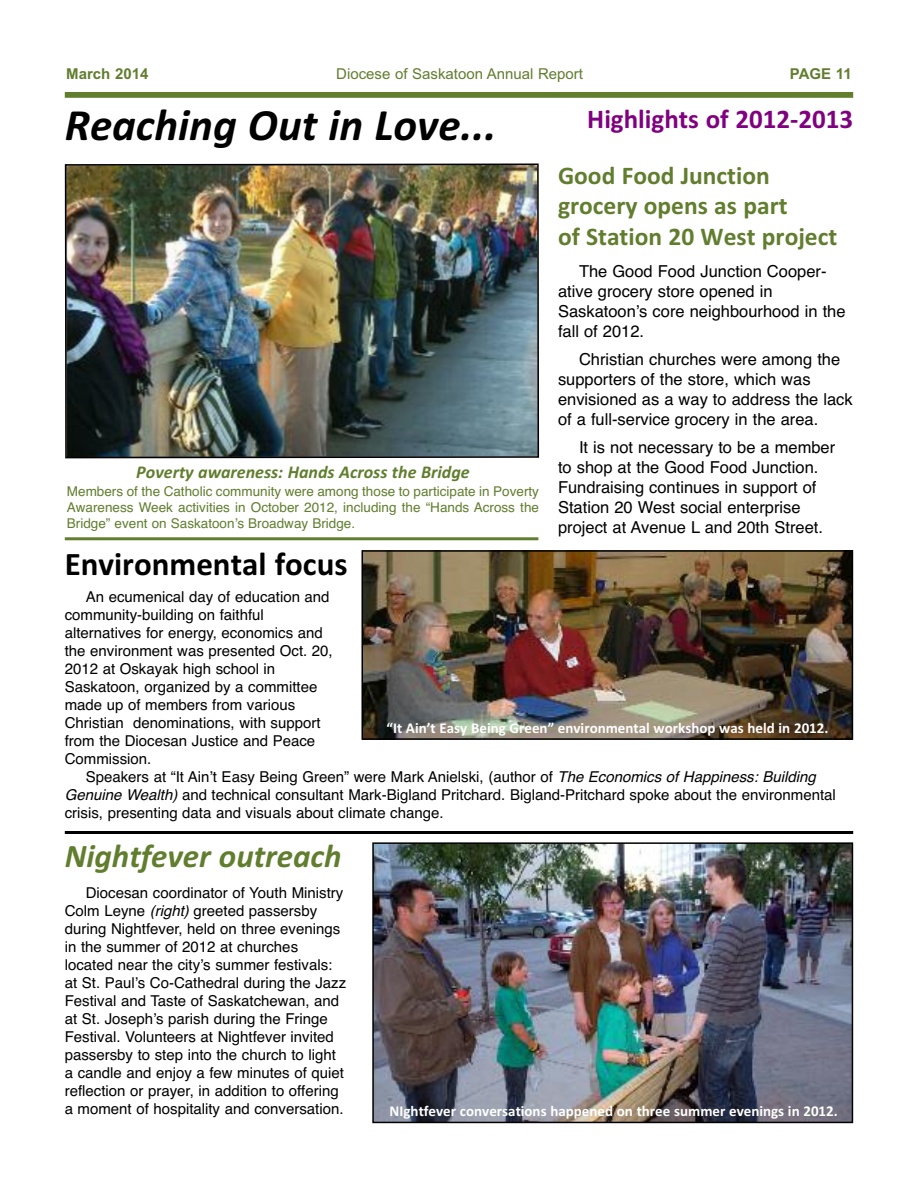
<style>
.page{position:relative;width:918px;height:1188px;background:#fff}
.page>*{position:absolute;margin:0;border:0;box-sizing:border-box;transform-origin:0 0}
.t1{font:italic 700 45px "Calibri";color:#000}
.t2{font:italic 700 33px "Calibri";color:#617d2e}
.t3{font:700 33px "Calibri";color:#000}
.t4{font:700 27px "Calibri";color:#800080}
.t5{font:700 25.5px/30.6px "Calibri";color:#617d2e}
.t6{font:italic 700 18px "Calibri";color:#617d2e}
.t7{font:16.5px/19.8px "Helvetica";color:#000}
.t8{font:15px/18px "Helvetica";color:#000}
.t9{font:700 15px "Calibri";color:#fff}
.t10{font:15px "Arial";color:#617d2e}
.t11{font:700 15px "Arial";color:#617d2e}
.t12{font:13.5px/16.2px "Helvetica";color:#617d2e;text-align:justify}
.s1{font-style:italic}
</style>
<div class="page">
<div style="left:65px;top:92px;width:788px;height:6px;background:#617d2e"></div>
<img style="left:64px;top:163px;width:476px;height:296px">
<img style="left:375px;top:845px;width:475px;height:275px">
<div style="left:372px;top:842px;width:481px;height:281px;border:2px solid #000"></div>
<hr style="left:65px;top:831px;width:788px;height:3px;background:#000">
<img style="left:365px;top:553px;width:485px;height:184px">
<div style="left:362px;top:550px;width:491px;height:190px;border:2px solid #000"></div>
<hr style="left:65px;top:537px;width:473px;height:3px;background:#617d2e">
<p class="t11" style="left:66px;top:65px;width:84px">March 2014</p>
<p class="t10" style="left:336px;top:65px;width:248px">Diocese of Saskatoon Annual Report</p>
<p class="t11" style="left:790px;top:65px;width:63px">PAGE 11</p>
<h1 class="t1" style="left:65px;top:98px;width:433px">Reaching Out in Love...</h1>
<h3 class="t4" style="left:587px;top:103px;width:267px">Highlights of 2012-2013</h3>
<h3 class="t5" style="left:558px;top:160px;width:281px">Good Food Junction grocery opens as part<br>of Station 20 West project</h3>
<p class="t7" style="left:558px;top:262px;width:289px;text-indent:21px">The Good Food Junction Cooper&shy;ative grocery store opened in<br>Saskatoon’s core neighbourhood in the fall of 2012.</p>
<p class="t7" style="left:558px;top:350px;width:296px;text-indent:21px">Christian churches were among the supporters of the store, which was envisioned as a way to address the lack of a full-service grocery in the area.</p>
<p class="t7" style="left:558px;top:438px;width:279px;text-indent:21px">It is not necessary to be a member to shop at the Good Food Junction.<br>Fundraising continues in support of Station 20 West social enterprise project at Avenue L and 20th Street.</p>
<p class="t6" style="left:136px;top:461px;width:335px">Poverty awareness: Hands Across the Bridge</p>
<p class="t12" style="left:67px;top:483px;width:474px">Members of the Catholic community were among those to participate in Poverty Awareness Week activities in October 2012, including the “Hands Across the Bridge” event on Saskatoon’s Broadway Bridge.</p>
<h2 class="t3" style="left:65px;top:544px;width:284px">Environmental focus</h2>
<p class="t8" style="left:65px;top:587px;width:269px;text-indent:21px">An ecumenical day of education and community-building on faithful alternatives for energy, economics and the environment was presented Oct. 20, 2012 at Oskayak high school in Saskatoon, organized by a committee made up of members from various Christian denominations, with support from the Diocesan Justice and Peace Commission.</p>
<p class="t8" style="left:65px;top:767px;width:773px;text-indent:21px">Speakers at “It Ain’t Easy Being Green” were Mark Anielski, (author of <span class="s1">The Economics of Happiness: Building<br>Genuine Wealth)</span> and technical consultant Mark-Bigland Pritchard. Bigland-Pritchard spoke about the environmental crisis, presenting data and visuals about climate change.</p>
<p class="t9" style="left:387px;top:720px;width:443px">“It Ain’t Easy Being Green” environmental workshop was held in 2012.</p>
<h2 class="t2" style="left:65px;top:836px;width:278px">Nightfever outreach</h2>
<p class="t8" style="left:65px;top:884px;width:283px;text-indent:21px">Diocesan coordinator of Youth Ministry Colm Leyne <span class="s1">(right)</span> greeted passersby during Nightfever, held on three evenings in the summer of 2012 at churches located near the city’s summer festivals: at St. Paul’s Co-Cathedral during the Jazz Festival and Taste of Saskatchewan, and at St. Joseph’s parish during the Fringe Festival. Volunteers at Nightfever invited passersby to step into the church to light a candle and enjoy a few minutes of quiet reflection or prayer, in addition to offering a moment of hospitality and conversation.</p>
<p class="t9" style="left:390px;top:1102px;width:450px">NIghtfever conversations happened on three summer evenings in 2012.</p>
</div>
